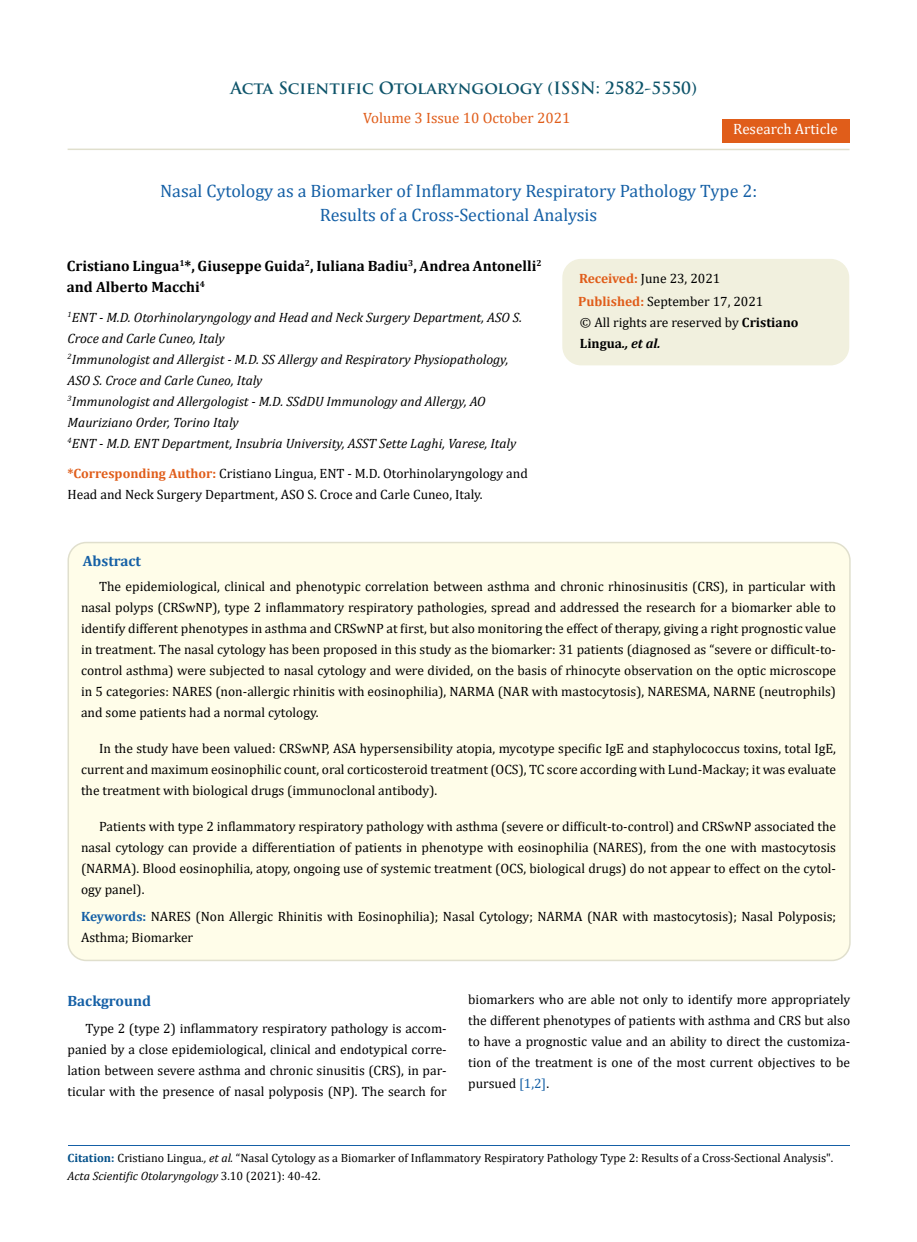
<style>
.page{position:relative;width:917px;height:1242px;background:#fff}
.page>*{position:absolute;margin:0;border:0;box-sizing:border-box;transform-origin:0 0}
.t1{font:18px/24px "Cambria";color:#1560a6;text-align:center}
.t2{font:700 16.5px "Trajan Pro";color:#0e546a}
.t3{font:700 15px/21px "Cambria";color:#000}
.t4{font:15px "Cambria";color:#e05d1a}
.t5{font:700 15px "Cambria";color:#1560a6}
.t6{font:15px "Cambria";color:#fff}
.t7{font:13.5px/21px "Cambria";color:#000;text-align:justify}
.t8{font:italic 13.5px/21px "Cambria";color:#000}
.t9{font:12px/18px "Cambria";color:#000}
.s1{font-weight:700;color:#e05d1a}
.s2{font-weight:700}
.s3{font-weight:700;font-style:italic}
.s4{font-weight:700;color:#1560a6}
.s5{color:#1560a6}
.s6{font-weight:700;color:#035089}
.s7{font-style:italic}
</style>
<div class="page">
<hr style="left:68px;top:1145px;width:781px;height:1px;background:#1560a6">
<div style="left:721px;top:120px;width:128px;height:23px;background:#e05d1a"></div>
<div style="left:563px;top:260px;width:285px;height:105px;background:#f1f0de;border-radius:18px"></div>
<div style="left:562px;top:259px;width:287px;height:106px;border:2px solid #f1f0de;border-radius:18px"></div>
<hr style="left:68px;top:149px;width:781px;height:1px;background:#e0dfcd">
<div style="left:68px;top:543px;width:781px;height:417px;background:#fffde9;border-radius:18px"></div>
<div style="left:67px;top:542px;width:783px;height:419px;border:2px solid #e0dfcd;border-radius:18px"></div>
<p class="t2" style="left:230px;top:77px;width:468px">Acta Scientific Otolaryngology (ISSN: 2582-5550)</p>
<p class="t4" style="left:363px;top:109px;width:209px">Volume 3 Issue 10 October 2021</p>
<p class="t6" style="left:733px;top:120px;width:106px">Research Article</p>
<h1 class="t1" style="left:160px;top:179px;width:598px">Nasal Cytology as a Biomarker of Inflammatory Respiratory Pathology Type 2:<br>Results of a Cross-Sectional Analysis</h1>
<p class="t3" style="left:67px;top:255px;width:476px">Cristiano Lingua<sup>1</sup>*, Giuseppe Guida<sup>2</sup>, Iuliana Badiu<sup>3</sup>, Andrea Antonelli<sup>2 </sup>and Alberto Macchi<sup>4</sup></p>
<p class="t8" style="left:68px;top:306px;width:456px"><sup>1</sup>ENT - M.D. Otorhinolaryngology and Head and Neck Surgery Department, ASO S.<br>Croce and Carle Cuneo, Italy<br><sup>2</sup>Immunologist and Allergist - M.D. SS Allergy and Respiratory Physiopathology, ASO S. Croce and Carle Cuneo, Italy<br><sup>3</sup>Immunologist and Allergologist - M.D. SSdDU Immunology and Allergy, AO Mauriziano Order, Torino Italy<br><sup>4</sup>ENT - M.D. ENT Department, Insubria University, ASST Sette Laghi, Varese, Italy</p>
<p class="t7" style="left:67px;top:462px;width:462px"><span class="s1">*Corresponding Author:</span> Cristiano Lingua, ENT - M.D. Otorhinolaryngology and<br>Head and Neck Surgery Department, ASO S. Croce and Carle Cuneo, Italy.</p>
<p class="t7" style="left:578px;top:267px;width:187px;line-height:23px"><span class="s1">Received:</span> June 23, 2021<br><span class="s1">Published:</span> September 17, 2021</p>
<p class="t7" style="left:580px;top:312px;width:220px">© All rights are reserved by <span class="s2">Cristiano<br>Lingua</span><span class="s3">., et al.</span></p>
<p class="t5" style="left:83px;top:550px;width:60px">Abstract</p>
<p class="t7" style="left:81px;top:576px;width:756px;text-indent:18px">The epidemiological, clinical and phenotypic correlation between asthma and chronic rhinosinusitis (CRS), in particular with nasal polyps (CRSwNP), type 2 inflammatory respiratory pathologies, spread and addressed the research for a biomarker able to identify different phenotypes in asthma and CRSwNP at first, but also monitoring the effect of therapy, giving a right prognostic value in treatment. The nasal cytology has been proposed in this study as the biomarker: 31 patients (diagnosed as “severe or difficult-to&shy;control asthma) were subjected to nasal cytology and were divided, on the basis of rhinocyte observation on the optic microscope in 5 categories: NARES (non-allergic rhinitis with eosinophilia), NARMA (NAR with mastocytosis), NARESMA, NARNE (neutrophils) and some patients had a normal cytology.</p>
<p class="t7" style="left:81px;top:738px;width:756px;text-indent:18px">In the study have been valued: CRSwNP, ASA hypersensibility atopia, mycotype specific IgE and staphylococcus toxins, total IgE, current and maximum eosinophilic count, oral corticosteroid treatment (OCS), TC score according with Lund-Mackay; it was evaluate the treatment with biological drugs (immunoclonal antibody).</p>
<p class="t7" style="left:81px;top:816px;width:756px;text-indent:18px">Patients with type 2 inflammatory respiratory pathology with asthma (severe or difficult-to-control) and CRSwNP associated the nasal cytology can provide a differentiation of patients in phenotype with eosinophilia (NARES), from the one with mastocytosis (NARMA). Blood eosinophilia, atopy, ongoing use of systemic treatment (OCS, biological drugs) do not appear to effect on the cytol&shy;ogy panel).</p>
<p class="t7" style="left:81px;top:906px;width:756px"><span class="s4">Keywords:</span> NARES (Non Allergic Rhinitis with Eosinophilia); Nasal Cytology; NARMA (NAR with mastocytosis); Nasal Polyposis;<br>Asthma; Biomarker</p>
<p class="t5" style="left:67px;top:990px;width:85px">Background</p>
<p class="t7" style="left:67px;top:1017px;width:381px;text-indent:18px">Type 2 (type 2) inflammatory respiratory pathology is accom&shy;panied by a close epidemiological, clinical and endotypical corre&shy;lation between severe asthma and chronic sinusitis (CRS), in par&shy;ticular with the presence of nasal polyposis (NP). The search for</p>
<p class="t7" style="left:468px;top:989px;width:383px">biomarkers who are able not only to identify more appropriately the different phenotypes of patients with asthma and CRS but also to have a prognostic value and an ability to direct the customiza&shy;tion of the treatment is one of the most current objectives to be pursued <span class="s5">[1,2]</span>.</p>
<p class="t9" style="left:67px;top:1149px;width:767px"><span class="s6">Citation:</span> Cristiano Lingua<span class="s7">., et al.</span> “Nasal Cytology as a Biomarker of Inflammatory Respiratory Pathology Type 2: Results of a Cross-Sectional Analysis".<br><span class="s7">Acta Scientific Otolaryngology</span> 3.10 (2021): 40-42.</p>
</div>
